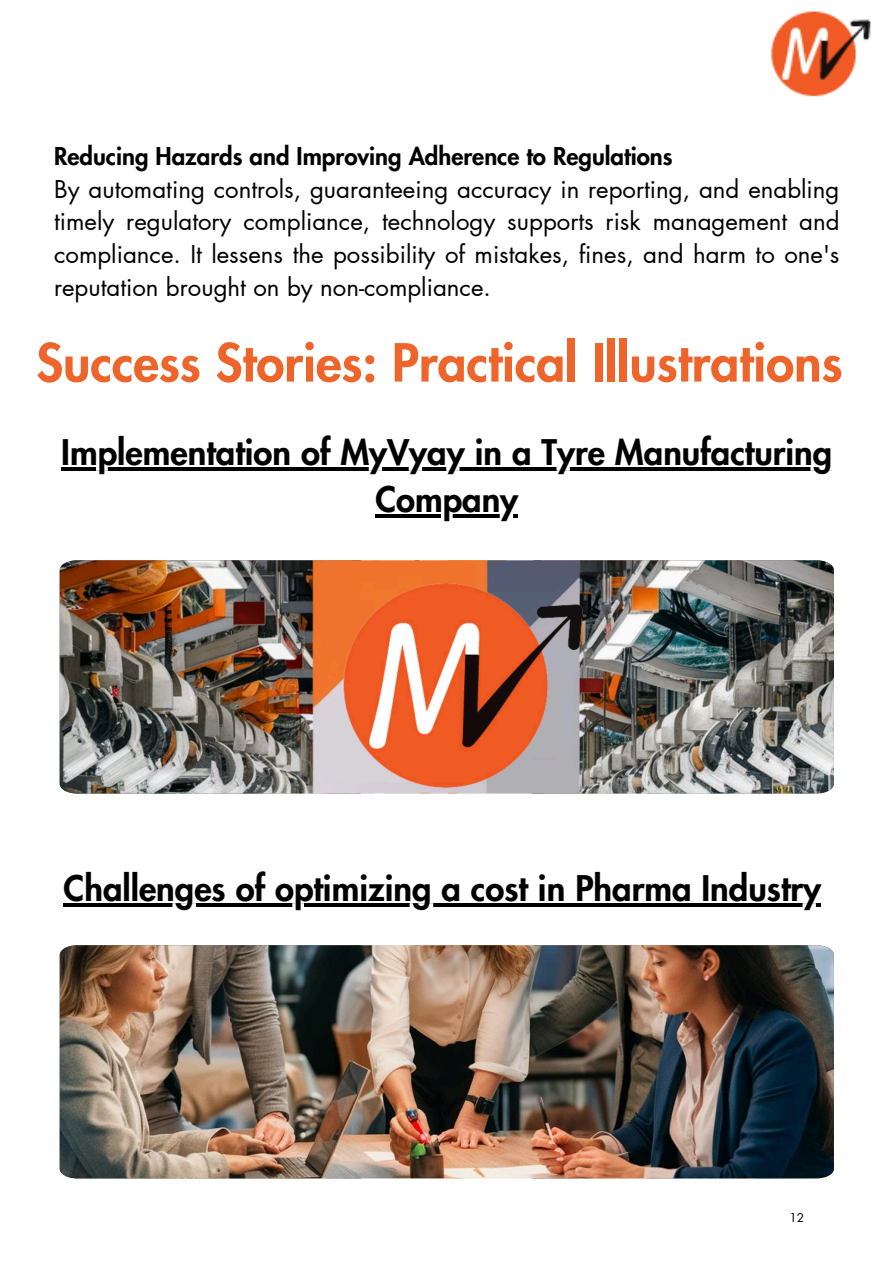
<style>
.page{position:relative;width:894px;height:1264px;background:#fff}
.page>*{position:absolute;margin:0;border:0;box-sizing:border-box;transform-origin:0 0}
.t1{font:800 51px "Futura LT Pro";color:#ed652b}
.t2{font:800 34.5px "Futura LT Pro";color:#000}
.t3{font:24px/32.7px "Futura LT Pro";color:#000;text-align:justify}
.t4{font:800 24px "Futura LT Pro";color:#000}
.t5{font:12px "Futura LT Pro";color:#000}
</style>
<div class="page">
<hr style="left:61px;top:467px;width:771px;height:3px;background:#000">
<hr style="left:375px;top:514px;width:143px;height:3px;background:#000">
<img style="left:60px;top:560px;width:773px;height:233px">
<img style="left:60px;top:945px;width:773px;height:233px">
<img style="left:771px;top:11px;width:98px;height:86px">
<hr style="left:64px;top:903px;width:756px;height:4px;background:#000">
<p class="t4" style="left:54px;top:145px;width:620px">Reducing Hazards and Improving Adherence to Regulations</p>
<p class="t3" style="left:54px;top:173px;width:786px">By automating controls, guaranteeing accuracy in reporting, and enabling timely regulatory compliance, technology supports risk management and compliance. It lessens the possibility of mistakes, fines, and harm to one's reputation brought on by non-compliance.</p>
<p class="t1" style="left:36px;top:339px;width:807px">Success Stories: Practical Illustrations</p>
<p class="t2" style="left:61px;top:436px;width:772px">Implementation of MyVyay in a Tyre Manufacturing</p>
<p class="t2" style="left:375px;top:483px;width:144px">Company</p>
<p class="t2" style="left:64px;top:873px;width:758px">Challenges of optimizing a cost in Pharma Industry</p>
<h2 class="t5" style="left:789px;top:1211px;width:16px">12</h2>
</div>
